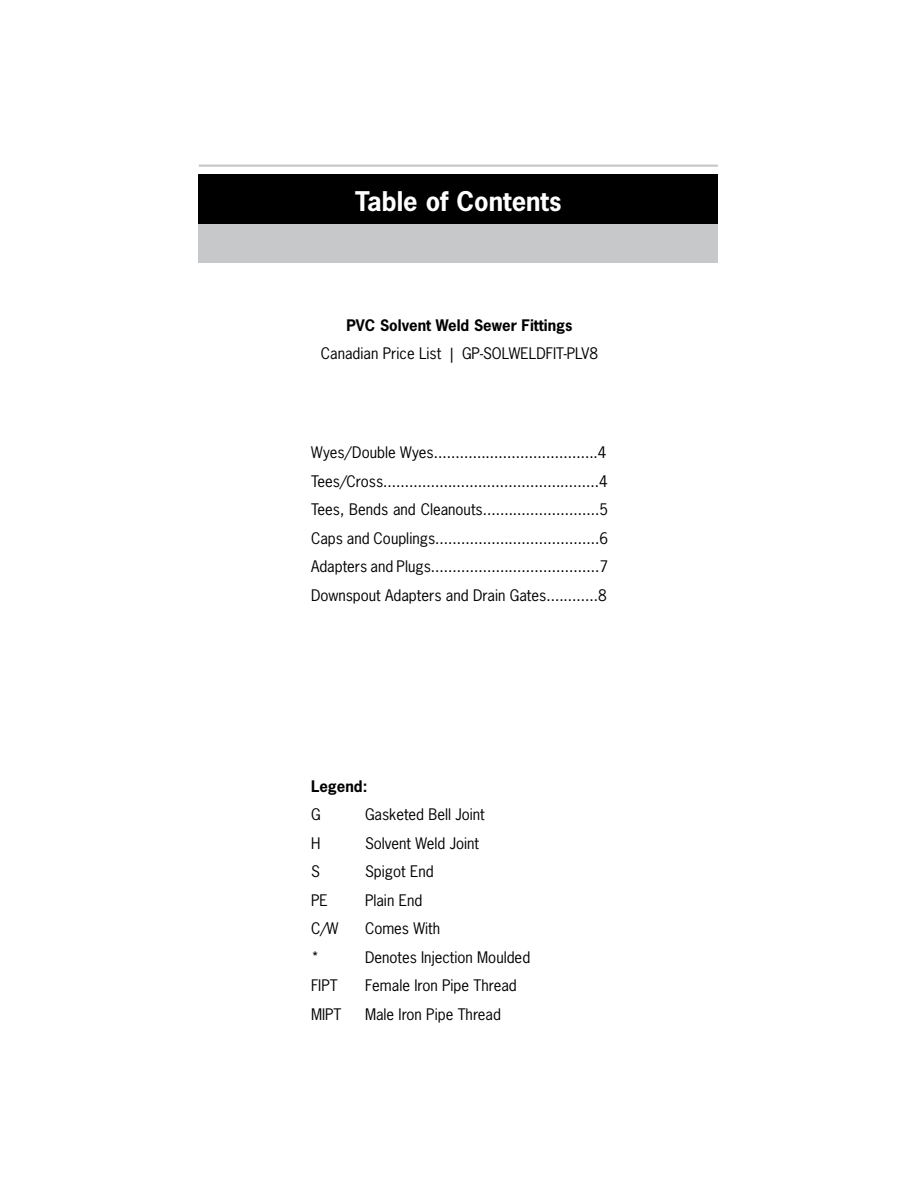
<style>
.page{position:relative;width:918px;height:1188px;background:#fff}
.page>*{position:absolute;margin:0;border:0;box-sizing:border-box;transform-origin:0 0}
.t1{font:700 25.5px "News Gothic";color:#fff}
.t2{font:15px/28.5px "News Gothic";color:#000;text-align:justify}
.t3{font:700 15px "News Gothic";color:#000}
</style>
<div class="page">
<div style="left:199px;top:215px;width:519px;height:48px;background:#c7c8ca"></div>
<div style="left:199px;top:174px;width:519px;height:50px;background:#000"></div>
<hr style="left:199px;top:165px;width:519px;height:2px;background:#c7c8ca">
<h1 class="t1" style="left:355px;top:184px;width:208px">Table of Contents</h1>
<p class="t3" style="left:347px;top:315px;width:228px">PVC Solvent Weld Sewer Fittings</p>
<p class="t2" style="left:321px;top:339px;width:279px">Canadian Price List | GP-SOLWELDFIT-PLV8</p>
<p class="t2" style="left:311px;top:438px;width:299px">Wyes/Double Wyes......................................4<br>Tees/Cross..................................................4<br>Tees, Bends and Cleanouts...........................5<br>Caps and Couplings......................................6<br>Adapters and Plugs.......................................7<br>Downspout Adapters and Drain Gates............8</p>
<p class="t3" style="left:311px;top:776px;width:58px">Legend:</p>
<p class="t2" style="left:311px;top:800px;width:11px">G</p>
<p class="t2" style="left:365px;top:800px;width:121px">Gasketed Bell Joint</p>
<p class="t2" style="left:311px;top:829px;width:11px">H</p>
<p class="t2" style="left:365px;top:829px;width:116px">Solvent Weld Joint</p>
<p class="t2" style="left:311px;top:857px;width:10px">S</p>
<p class="t2" style="left:365px;top:857px;width:70px">Spigot End</p>
<p class="t2" style="left:311px;top:886px;width:18px">PE</p>
<p class="t2" style="left:365px;top:886px;width:59px">Plain End</p>
<p class="t2" style="left:311px;top:914px;width:29px">C/W</p>
<p class="t2" style="left:365px;top:914px;width:77px">Comes With</p>
<p class="t2" style="left:311px;top:943px;width:10px">*</p>
<p class="t2" style="left:365px;top:943px;width:167px">Denotes Injection Moulded</p>
<p class="t2" style="left:311px;top:971px;width:28px">FIPT</p>
<p class="t2" style="left:365px;top:971px;width:153px">Female Iron Pipe Thread</p>
<p class="t2" style="left:311px;top:1000px;width:32px">MIPT</p>
<p class="t2" style="left:365px;top:1000px;width:138px">Male Iron Pipe Thread</p>
</div>
